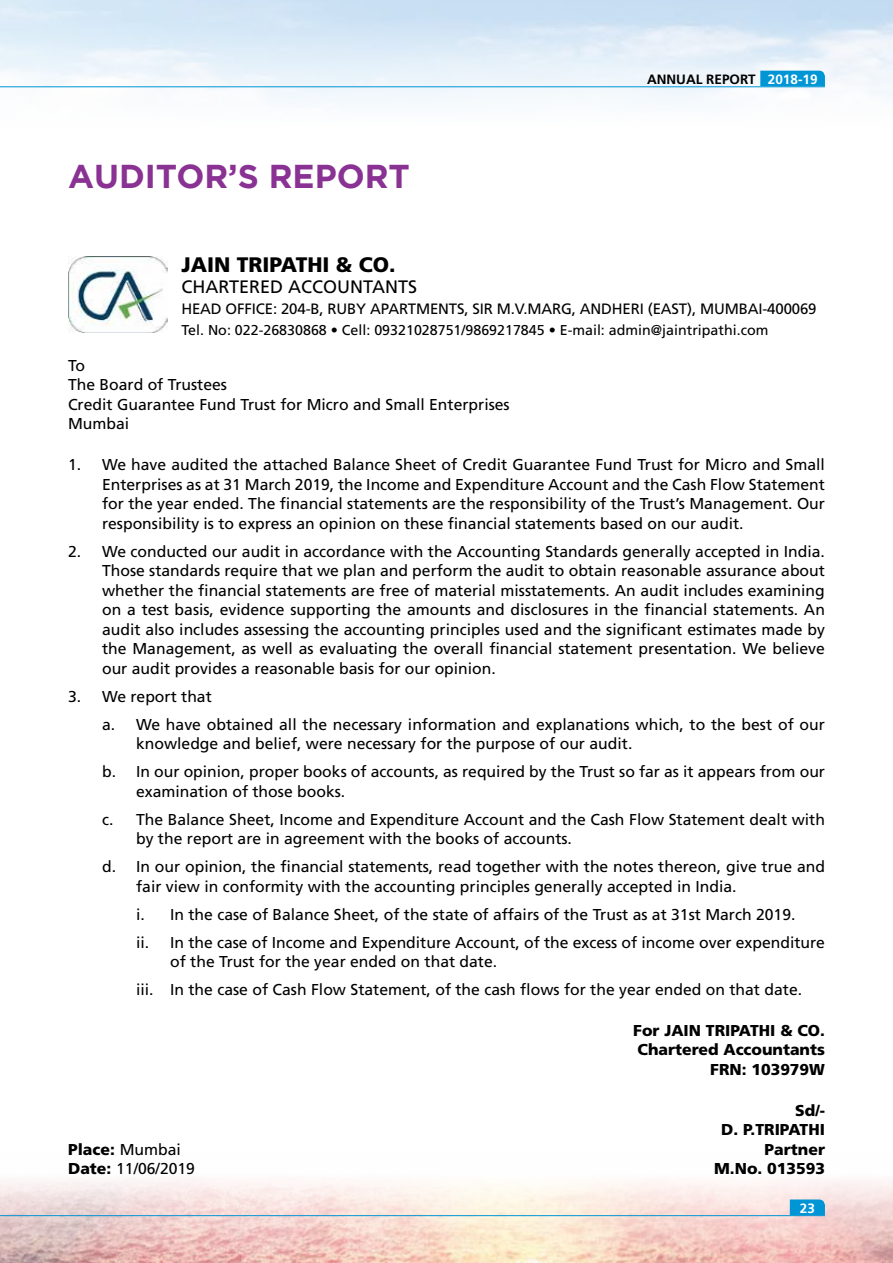
<style>
.page{position:relative;width:893px;height:1263px;background:#fff}
.page>*{position:absolute;margin:0;border:0;box-sizing:border-box;transform-origin:0 0}
.t1{font:700 33px "Gotham";color:#893293}
.t2{font:900 21px "Frutiger LT Std";color:#000}
.t3{font:18px "Frutiger LT Std";color:#000}
.t4{font:15.75px/19.5px "Frutiger LT Std";color:#000}
.t5{font:900 15.75px/19.5px "Frutiger LT Std";color:#000;text-align:right}
.t6{font:15px "Frutiger LT Std";letter-spacing:-.01em;color:#000}
.t7{font:14.25px "Frutiger LT Std";color:#000}
.t8{font:700 13.5px "Frutiger LT Std";color:#000}
.t9{font:700 13.5px "Frutiger LT Std";color:#fff}
.s1{color:#fff}
.s2{font-weight:400}
.s3{font-weight:900}
</style>
<div class="page">
<hr style="left:0;top:86px;width:825px;height:1px;background:#0095d4">
<svg style="left:760px;top:71px;width:65px;height:15px"></svg>
<img style="left:0;top:1179px;width:893px;height:84px">
<hr style="left:0;top:1215px;width:825px;height:1px;background:#0095d4">
<svg style="left:790px;top:1199px;width:35px;height:16px"></svg>
<img style="left:68px;top:256px;width:100px;height:76px">
<p class="t1" style="left:68px;top:154px;width:343px">AUDITOR’S REPORT</p>
<p class="t8" style="left:647px;top:71px;width:172px">ANNUAL REPORT <span class="s1">2018-19</span></p>
<p class="t2" style="left:181px;top:252px;width:24px">JAIN</p>
<p class="t2" style="left:237px;top:252px;width:160px">TRIPATHI &amp; CO.</p>
<p class="t3" style="left:181px;top:276px;width:237px">CHARTERED ACCOUNTANTS</p>
<p class="t6" style="left:181px;top:300px;width:637px">HEAD OFFICE: 204-B, RUBY APARTMENTS, SIR M.V.MARG, ANDHERI (EAST), MUMBAI-400069</p>
<p class="t7" style="left:181px;top:322px;width:588px">Tel. No: 022-26830868 • Cell: 09321028751/9869217845 • E-mail: admin@jaintripathi.com</p>
<p class="t4" style="left:68px;top:356px;width:443px">To<br>The Board of Trustees<br>Credit Guarantee Fund Trust for Micro and Small Enterprises<br>Mumbai</p>
<p class="t4" style="left:102px;top:455px;width:724px;text-align:justify;text-indent:-34px">1. We have audited the attached Balance Sheet of Credit Guarantee Fund Trust for Micro and Small Enterprises as at 31 March 2019, the Income and Expenditure Account and the Cash Flow Statement for the year ended. The financial statements are the responsibility of the Trust’s Management. Our responsibility is to express an opinion on these financial statements based on our audit.</p>
<p class="t4" style="left:102px;top:541px;width:724px;text-align:justify;text-indent:-34px">2. We conducted our audit in accordance with the Accounting Standards generally accepted in India.<br>Those standards require that we plan and perform the audit to obtain reasonable assurance about whether the financial statements are free of material misstatements. An audit includes examining on a test basis, evidence supporting the amounts and disclosures in the financial statements. An audit also includes assessing the accounting principles used and the significant estimates made by the Management, as well as evaluating the overall financial statement presentation. We believe our audit provides a reasonable basis for our opinion.</p>
<p class="t4" style="left:102px;top:682px;width:724px;line-height:28px;text-indent:-34px">3. We report that<br>a. We have obtained all the necessary information and explanations which, to the best of our</p>
<p class="t4" style="left:102px;top:730px;width:724px;line-height:28px;text-indent:34px">knowledge and belief, were necessary for the purpose of our audit.<br>b. In our opinion, proper books of accounts, as required by the Trust so far as it appears from our</p>
<p class="t4" style="left:102px;top:777px;width:724px;line-height:28px;text-indent:34px">examination of those books.<br>c. The Balance Sheet, Income and Expenditure Account and the Cash Flow Statement dealt with</p>
<p class="t4" style="left:102px;top:825px;width:724px;line-height:28px;text-indent:34px">by the report are in agreement with the books of accounts.<br>d. In our opinion, the financial statements, read together with the notes thereon, give true and</p>
<p class="t4" style="left:136px;top:872px;width:690px;line-height:28px">fair view in conformity with the accounting principles generally accepted in India.<br>i. In the case of Balance Sheet, of the state of affairs of the Trust as at 31st March 2019.<br>ii. In the case of Income and Expenditure Account, of the excess of income over expenditure</p>
<p class="t4" style="left:136px;top:948px;width:667px;line-height:28px;text-indent:34px">of the Trust for the year ended on that date.<br>iii. In the case of Cash Flow Statement, of the cash flows for the year ended on that date.</p>
<p class="t5" style="left:633px;top:1021px;width:49px">For JAIN</p>
<p class="t5" style="left:638px;top:1021px;width:189px">TRIPATHI &amp; CO.<br>Chartered Accountants<br>FRN: 103979W</p>
<p class="t5" style="left:721px;top:1100px;width:105px">Sd/-<br>D. P.TRIPATHI</p>
<p class="t5" style="left:68px;top:1139px;width:114px">Place: <span class="s2">Mumbai</span></p>
<p class="t5" style="left:765px;top:1139px;width:62px">Partner</p>
<p class="t4" style="left:68px;top:1159px;width:128px"><span class="s3">Date:</span> 11/06/2019</p>
<p class="t5" style="left:714px;top:1159px;width:112px">M.No. 013593</p>
<p class="t9" style="left:800px;top:1200px;width:17px">23</p>
</div>
